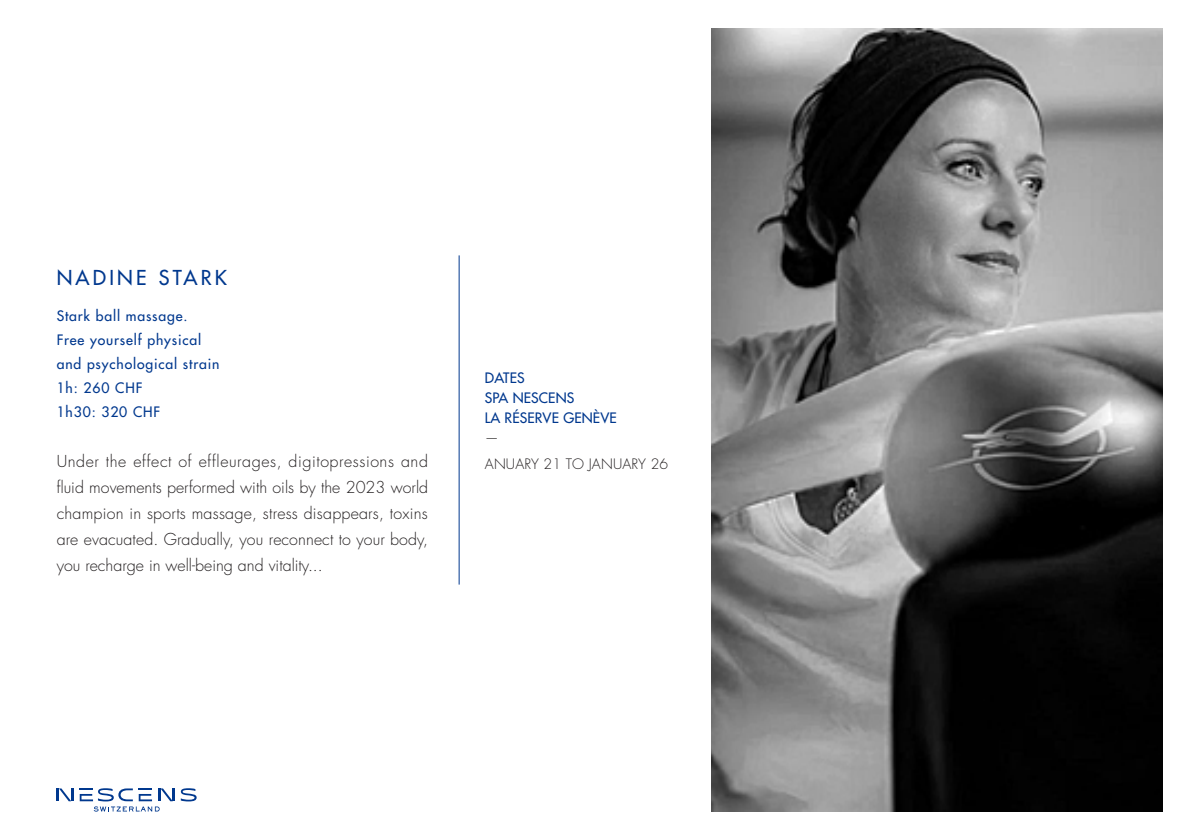
<style>
.page{position:relative;width:1191px;height:840px;background:#fff}
.page>*{position:absolute;margin:0;border:0;box-sizing:border-box;transform-origin:0 0}
.t1{font:500 20px "Futura Std";letter-spacing:.16em;color:#00388e}
.t2{font:300 16px/26px "Futura Std";color:#231f20;text-align:justify}
.t3{font:500 14px "Futura Std";letter-spacing:.06em;color:#00388e}
.t4{font:500 14px "Futura Std";letter-spacing:.01em;color:#00388e}
.t5{font:300 14px "Futura Std";letter-spacing:.01em;color:#231f20}
</style>
<div class="page">
<svg style="left:57px;top:788px;width:16px;height:12px"></svg>
<svg style="left:181px;top:788px;width:16px;height:13px"></svg>
<svg style="left:80px;top:788px;width:95px;height:23px"></svg>
<img style="left:711px;top:28px;width:451px;height:783px">
<hr style="left:459px;top:255px;width:1px;height:329px;background:#00388e">
<p class="t1" style="left:57px;top:265px;width:171px">NADINE STARK</p>
<p class="t3" style="left:57px;top:307px;width:132px">Stark ball massage.</p>
<p class="t3" style="left:57px;top:331px;width:146px">Free yourself physical</p>
<p class="t3" style="left:57px;top:355px;width:164px">and psychological strain</p>
<p class="t3" style="left:57px;top:379px;width:87px">1h: 260 CHF</p>
<p class="t3" style="left:57px;top:403px;width:105px">1h30: 320 CHF</p>
<p class="t2" style="left:57px;top:448px;width:373px">Under the effect of effleurages, digitopressions and fluid movements performed with oils by the 2023 world champion in sports massage, stress disappears, toxins are evacuated. Gradually, you reconnect to your body, you recharge in well-being and vitality...</p>
<p class="t3" style="left:485px;top:368px;width:41px">DATES</p>
<p class="t4" style="left:485px;top:388px;width:91px">SPA NESCENS</p>
<p class="t4" style="left:485px;top:408px;width:133px">LA RÉSERVE GENÈVE</p>
<p class="t5" style="left:485px;top:429px;width:15px">—</p>
<p class="t5" style="left:485px;top:455px;width:185px">ANUARY 21 TO JANUARY 26</p>
</div>
